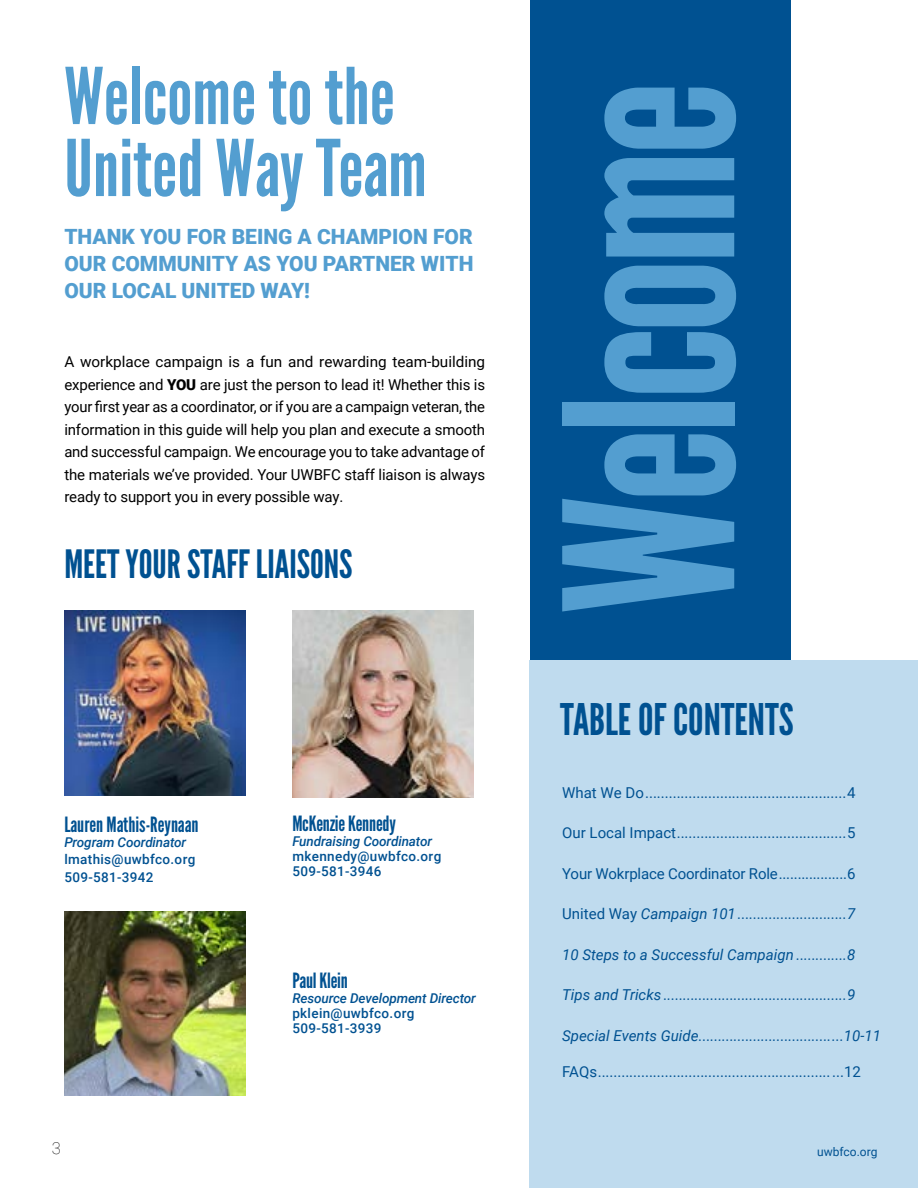
<style>
.page{position:relative;width:918px;height:1188px;background:#fff}
.page>*{position:absolute;margin:0;border:0;box-sizing:border-box;transform-origin:0 0}
.t1{font:234px "League Gothic";letter-spacing:-.03em;color:#539ed0}
.t2{font:78px/72px "League Gothic";color:#539ed0}
.t3{font:43.5px "League Gothic";color:#005191}
.t4{font:39px "League Gothic";color:#005191}
.t5{font:900 21px/27px "Roboto";color:#539ed0;text-align:justify}
.t6{font:21px "League Gothic";letter-spacing:-.01em;color:#005191}
.t7{font:100 16.5px "Roboto";color:#000}
.t8{font:15px/22.5px "Roboto";letter-spacing:-.01em;color:#000;text-align:justify}
.t9{font:15px "Roboto";letter-spacing:-.01em;color:#005191}
.t10{font:italic 15px "Roboto";color:#005191}
.t11{font:500 13.5px/15.1px "Roboto";letter-spacing:.025em;color:#005191}
.t12{font:italic 500 13.5px "Roboto";letter-spacing:-.01em;color:#005191}
.t13{font:12px "Roboto";color:#005191}
.s1{font-weight:900}
.s2{font-style:normal}
</style>
<div class="page">
<div style="left:530px;top:0;width:260px;height:660px;background:#005191"></div>
<div style="left:530px;top:660px;width:388px;height:528px;background:#bfdbee"></div>
<img style="left:64px;top:610px;width:181px;height:185px">
<img style="left:292px;top:611px;width:181px;height:187px">
<img style="left:64px;top:911px;width:181px;height:185px">
<h2 class="t2" style="left:64px;top:61px;width:364px">Welcome to the<br>United Way Team</h2>
<h3 class="t5" style="left:64px;top:222px;width:411px">THANK YOU FOR BEING A CHAMPION FOR OUR COMMUNITY AS YOU PARTNER WITH OUR LOCAL UNITED WAY!</h3>
<p class="t8" style="left:64px;top:350px;width:422px">A workplace campaign is a fun and rewarding team-building experience and <span class="s1">YOU</span> are just the person to lead it! Whether this is your first year as a coordinator, or if you are a campaign veteran, the information in this guide will help you plan and execute a smooth and successful campaign. We encourage you to take advantage of the materials we’ve provided. Your UWBFC staff liaison is always ready to support you in every possible way.</p>
<h3 class="t4" style="left:64px;top:541px;width:290px">MEET YOUR STAFF LIAISONS</h3>
<h3 class="t6" style="left:64px;top:812px;width:136px">Lauren Mathis-Reynaan</h3>
<p class="t12" style="left:64px;top:832px;width:123px">Program Coordinator</p>
<p class="t11" style="left:64px;top:850px;width:133px;line-height:17.5px">lmathis@uwbfco.org<br>509-581-3942</p>
<p class="t7" style="left:52px;top:1136px;width:11px">3</p>
<h3 class="t6" style="left:292px;top:811px;width:105px">McKenzie Kennedy</h3>
<p class="t12" style="left:292px;top:832px;width:141px">Fundraising Coordinator</p>
<p class="t11" style="left:292px;top:848px;width:151px">mkennedy@uwbfco.org<br>509-581-3946</p>
<h3 class="t6" style="left:292px;top:968px;width:57px">Paul Klein</h3>
<p class="t12" style="left:292px;top:988px;width:185px">Resource Development Director</p>
<p class="t11" style="left:292px;top:1005px;width:124px">pklein@uwbfco.org<br>509-581-3939</p>
<h1 class="t1" style="left:511px;top:614px;width:535px;rotate:-90deg">Welcome</h1>
<h3 class="t3" style="left:560px;top:693px;width:235px">TABLE OF CONTENTS</h3>
<p class="t9" style="left:562px;top:782px;width:295px">What We Do...................................................4</p>
<p class="t9" style="left:562px;top:822px;width:295px">Our Local Impact...........................................5</p>
<p class="t9" style="left:562px;top:863px;width:295px">Your Wokrplace Coordinator Role..................6</p>
<p class="t10" style="left:562px;top:903px;width:295px"><span class="s2">United Way</span> Campaign 101............................7</p>
<p class="t10" style="left:562px;top:944px;width:295px">10 Steps to a Successful Campaign .............8</p>
<p class="t10" style="left:562px;top:984px;width:295px">Tips and Tricks ...............................................9</p>
<p class="t10" style="left:562px;top:1025px;width:320px">Special Events Guide.....................................10-11</p>
<p class="t9" style="left:562px;top:1061px;width:300px">FAQs..............................................................12</p>
<p class="t13" style="left:817px;top:1143px;width:62px">uwbfco.org</p>
</div>
